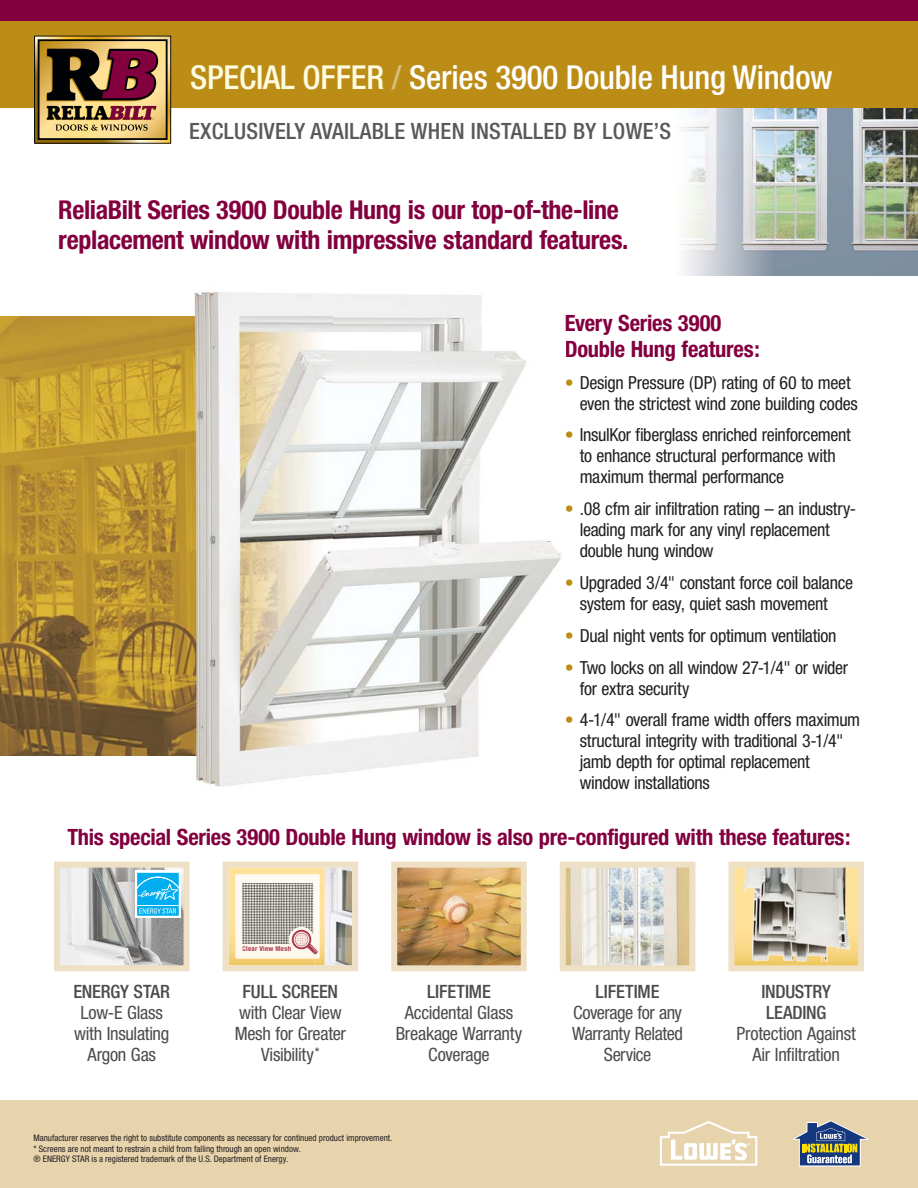
<style>
.page{position:relative;width:918px;height:1188px;background:#fff}
.page>*{position:absolute;margin:0;border:0;box-sizing:border-box;transform-origin:0 0}
.t1{font:500 condensed 33px "Helvetica Neue";letter-spacing:-.005em;color:#fff}
.t2{font:700 condensed 25.95px/29.4px "Helvetica Neue";letter-spacing:-.015em;color:#83003f}
.t3{font:700 condensed 22.5px/25.5px "Helvetica Neue";letter-spacing:-.01em;color:#83003f}
.t4{font:500 condensed 22.5px "Helvetica Neue";letter-spacing:.015em;color:#58595b}
.t5{font:condensed 18.3px/21px "Helvetica Neue";letter-spacing:-.015em;color:#4c4c4e;text-align:center}
.t6{font:500 condensed 18.3px/21px "Helvetica Neue";letter-spacing:-.01em;color:#4c4c4e}
.t7{font:condensed 18px/21px "Helvetica Neue";letter-spacing:-.015em;color:#231f20}
.t8{font:condensed 9px/10.5px "Helvetica Neue";color:#231f20}
.t9{font:700 condensed 7.05px "Helvetica Neue";letter-spacing:.025em;color:#aa3a49}
.s1{color:#fffce1}
.s2{color:#dabd80}
.s3{font-weight:500;color:#bc8d16}
</style>
<div class="page">
<img style="left:681px;top:108px;width:237px;height:167px">
<img style="left:0;top:316px;width:322px;height:439px">
<div style="left:0;top:0;width:918px;height:108px;background:#bc8d16"></div>
<div style="left:0;top:1100px;width:918px;height:88px;background:#e7d4ad"></div>
<svg style="left:34px;top:36px;width:137px;height:108px;background:#936d48"></svg>
<div style="left:0;top:0;width:918px;height:20px;background:#83003f"></div>
<svg style="left:660px;top:1121px;width:97px;height:45px"></svg>
<svg style="left:792px;top:1121px;width:77px;height:46px"></svg>
<img style="left:61px;top:869px;width:122px;height:95px">
<div style="left:54px;top:862px;width:136px;height:109px;border:6px solid #eee0c4"></div>
<img style="left:398px;top:869px;width:122px;height:95px">
<div style="left:391px;top:862px;width:136px;height:109px;border:6px solid #eee0c4"></div>
<img style="left:567px;top:869px;width:121px;height:95px">
<div style="left:560px;top:862px;width:135px;height:109px;border:6px solid #eee0c4"></div>
<svg style="left:735px;top:869px;width:122px;height:95px;background:#fbdb8c"></svg>
<img style="left:744px;top:869px;width:106px;height:93px">
<div style="left:728px;top:862px;width:136px;height:109px;border:6px solid #eee0c4"></div>
<svg style="left:223px;top:862px;width:135px;height:109px;background:#d9ceb9"></svg>
<img style="left:170px;top:291px;width:312px;height:35px">
<img style="left:322px;top:325px;width:239px;height:450px">
<img style="left:170px;top:754px;width:153px;height:34px">
<div style="left:135px;top:870px;width:46px;height:48px;background:#fff"></div>
<svg style="left:137px;top:872px;width:42px;height:1px"></svg>
<div style="left:137px;top:906px;width:42px;height:10px;background:#00aeef"></div>
<svg style="left:137px;top:873px;width:42px;height:41px;background:#2dbcf1"></svg>
<h1 class="t1" style="left:190px;top:65px;width:644px"><span class="s1">SPECIAL OFFER</span> <span class="s2">/</span> Series 3900 Double Hung Window</h1>
<p class="t4" style="left:189px;top:123px;width:484px">EXCLUSIVELY AVAILABLE WHEN INSTALLED BY LOWE’S</p>
<h2 class="t2" style="left:58px;top:199px;width:572px">ReliaBilt Series 3900 Double Hung is our top-of-the-line replacement window with impressive standard features.</h2>
<p class="t3" style="left:565px;top:313px;width:197px">Every Series 3900<br>Double Hung features:</p>
<p class="t7" style="left:580px;top:374px;width:280px;text-indent:-15px"><span class="s3">•</span> Design Pressure (DP) rating of 60 to meet even the strictest wind zone building codes</p>
<p class="t7" style="left:580px;top:427px;width:273px;text-indent:-15px"><span class="s3">•</span> InsulKor fiberglass enriched reinforcement to enhance structural performance with maximum thermal performance</p>
<p class="t7" style="left:580px;top:500px;width:278px;text-indent:-15px"><span class="s3">•</span> .08 cfm air infiltration rating – an industry&shy;leading mark for any vinyl replacement double hung window</p>
<p class="t7" style="left:565px;top:574px;width:290px;text-align:center"><span class="s3">•</span> Upgraded 3/4" constant force coil balance system for easy, quiet sash movement</p>
<p class="t7" style="left:565px;top:627px;width:273px"><span class="s3">•</span> Dual night vents for optimum ventilation</p>
<p class="t7" style="left:580px;top:659px;width:270px;text-indent:-15px"><span class="s3">•</span> Two locks on all window 27-1/4" or wider for extra security</p>
<p class="t7" style="left:580px;top:712px;width:282px;text-indent:-15px"><span class="s3">•</span> 4-1/4" overall frame width offers maximum structural integrity with traditional 3-1/4" jamb depth for optimal replacement window installations</p>
<p class="t3" style="left:67px;top:827px;width:785px">This special Series 3900 Double Hung window is also pre-configured with these features:</p>
<p class="t6" style="left:73px;top:984px;width:98px">ENERGY STAR</p>
<p class="t5" style="left:74px;top:1005px;width:97px">Low-E Glass with Insulating<br>Argon Gas</p>
<p class="t9" style="left:242px;top:946px;width:50px">Clear View Mesh</p>
<p class="t6" style="left:243px;top:984px;width:97px">FULL SCREEN</p>
<p class="t5" style="left:235px;top:1005px;width:113px">with Clear View<br>Mesh for Greater<br>Visibility<sup>*</sup></p>
<p class="t6" style="left:427px;top:984px;width:65px">LIFETIME</p>
<p class="t5" style="left:396px;top:1005px;width:128px">Accidental Glass<br>Breakage Warranty<br>Coverage</p>
<p class="t8" style="left:33px;top:1134px;width:360px">Manufacturer reserves the right to substitute components as necessary for continued product improvement. * Screens are not meant to restrain a child from falling through an open window.<br>® ENERGY STAR is a registered trademark of the U.S. Department of Energy.</p>
<p class="t6" style="left:596px;top:984px;width:65px">LIFETIME</p>
<p class="t5" style="left:572px;top:1005px;width:112px">Coverage for any<br>Warranty Related<br>Service</p>
<p class="t6" style="left:762px;top:984px;width:71px">INDUSTRY<br>LEADING</p>
<p class="t5" style="left:737px;top:1026px;width:121px">Protection Against<br>Air Infiltration</p>
</div>
